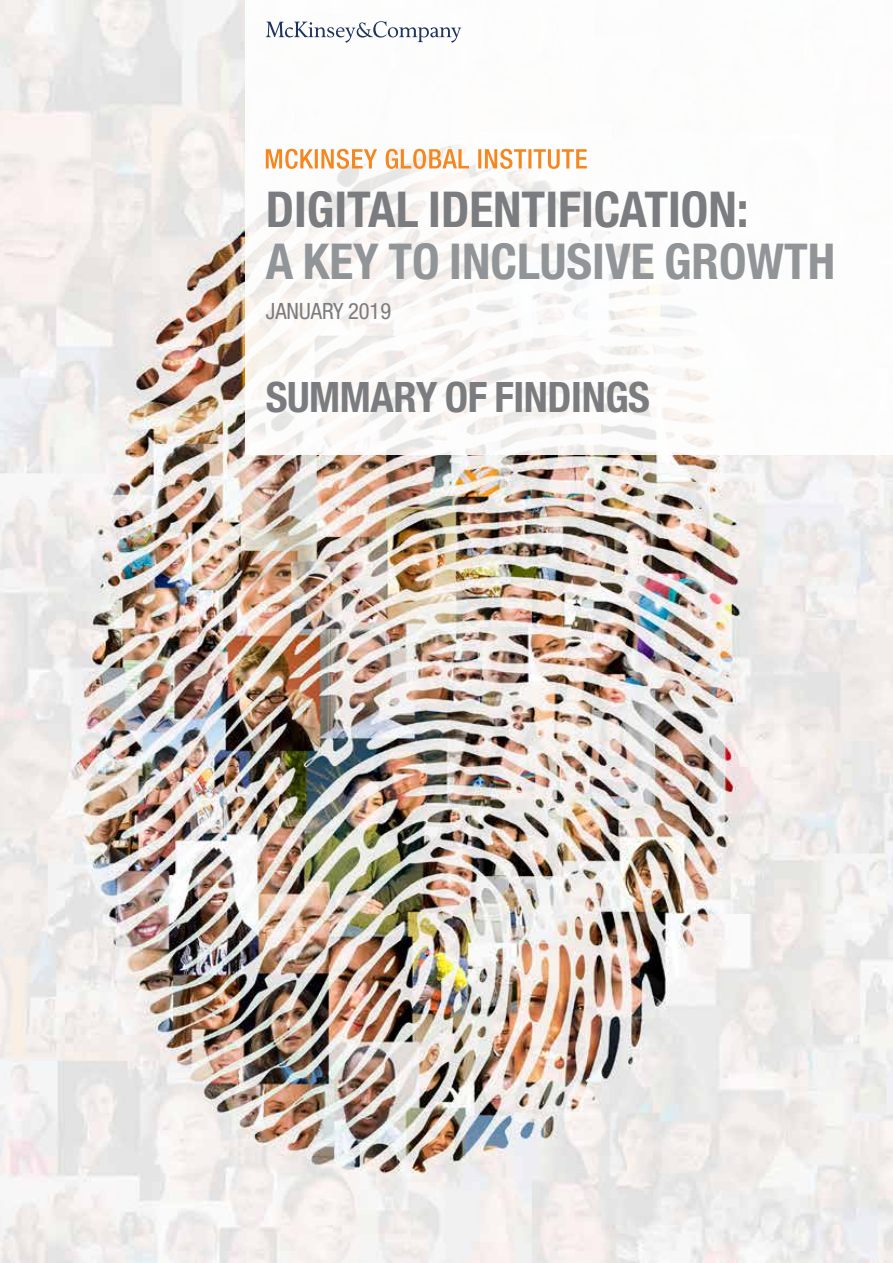
<style>
.page{position:relative;width:893px;height:1263px;background:#fff}
.page>*{position:absolute;margin:0;border:0;box-sizing:border-box;transform-origin:0 0}
.t1{font:700 condensed 49.5px "Helvetica Neue LT Std";color:#7b7c7f}
.t2{font:700 condensed 49.5px "Helvetica Neue LT Std";color:#929597}
.t3{font:700 condensed 42px "Helvetica Neue LT Std";letter-spacing:-.01em;color:#7b7c7f}
.t4{font:condensed 22.5px "Helvetica Neue LT Std";color:#7b7c7f}
</style>
<div class="page">
<img style="left:0;top:0;width:893px;height:1263px">
<div style="left:245px;top:0;width:648px;height:455px;background:#fff"></div>
<svg style="left:266px;top:149px;width:321px;height:20px"></svg>
<svg style="left:266px;top:21px;width:195px;height:22px"></svg>
<p class="t1" style="left:266px;top:179px;width:484px">DIGITAL IDENTIFICATION:</p>
<p class="t2" style="left:266px;top:232px;width:571px">A KEY TO INCLUSIVE GROWTH</p>
<p class="t4" style="left:266px;top:298px;width:127px">JANUARY 2019</p>
<p class="t3" style="left:266px;top:372px;width:386px">SUMMARY OF FINDINGS</p>
</div>
